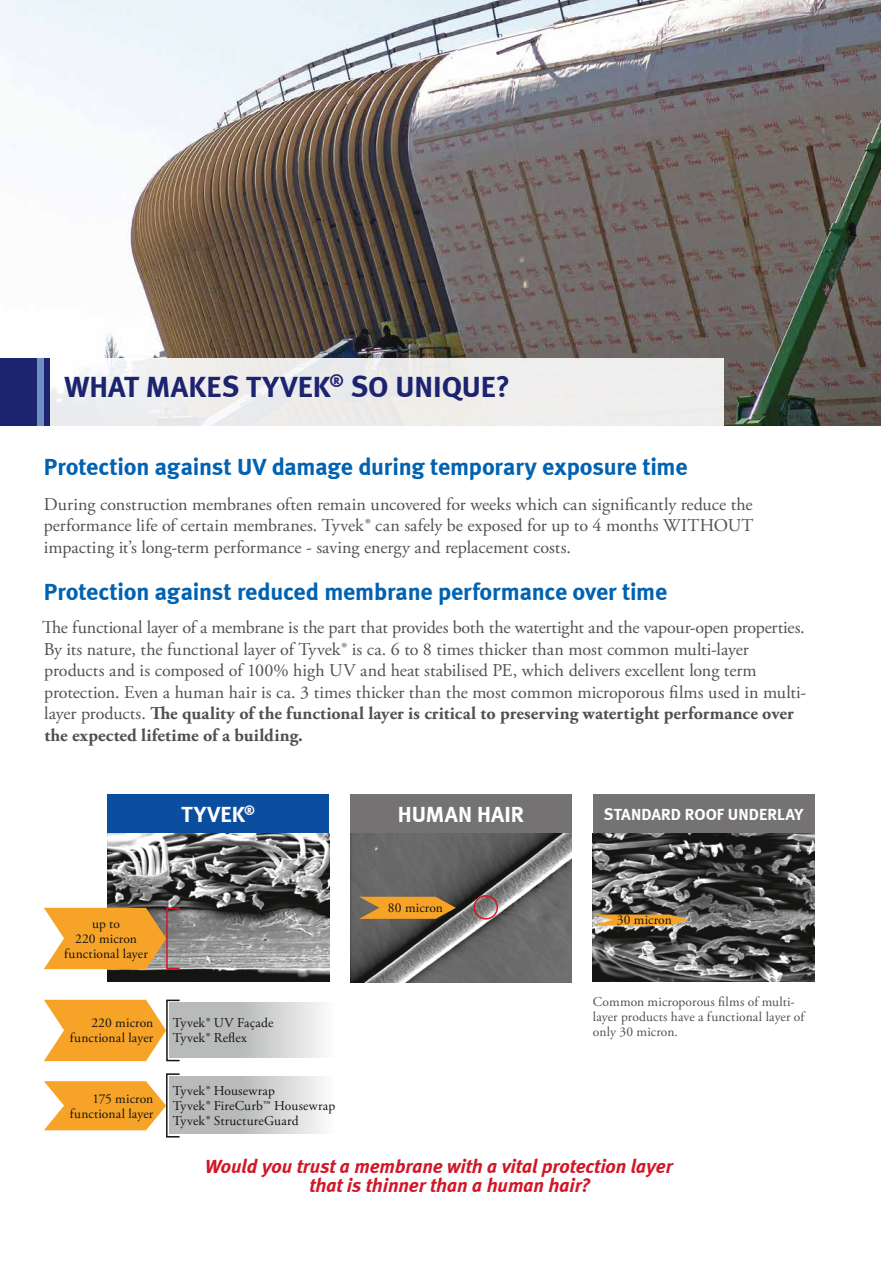
<style>
.page{position:relative;width:881px;height:1263px;background:#fff}
.page>*{position:absolute;margin:0;border:0;box-sizing:border-box;transform-origin:0 0}
.t1{font:30px "Meta Bold LF";letter-spacing:.005em;color:#1c236f}
.t2{font:700 24px "Meta";letter-spacing:-.01em;color:#0062b1}
.t3{font:22.5px "Meta Bold LF";letter-spacing:.01em;color:#fff}
.t4{font:italic 19.5px/19.5px "Meta Bold LF";letter-spacing:-.005em;color:#d11727}
.t5{font:18px/21.6px "Adobe Garamond Pro";color:#50504f}
.t6{font:16.5px "Meta Bold LF";letter-spacing:.005em;color:#fff}
.t7{font:13.5px/15px "Adobe Garamond Pro";letter-spacing:.01em;color:#141413;text-align:right}
.t8{font:13.5px/15px "Adobe Garamond Pro";letter-spacing:.005em;color:#50504f}
.t9{font:13.05px "Meta Bold LF";color:#fff}
.s1{font-weight:700}
</style>
<div class="page">
<hr style="left:880px;top:358px;width:1px;height:67px;background:#1c236f">
<img style="left:0;top:0;width:880px;height:425px">
<svg style="left:169px;top:1003px;width:153px;height:55px;background:#c8c9c9"></svg>
<svg style="left:169px;top:1076px;width:153px;height:58px;background:#c8c9c9"></svg>
<div style="left:108px;top:794px;width:221px;height:39px;background:#0b4e9f"></div>
<div style="left:350px;top:794px;width:221px;height:39px;background:#747272"></div>
<div style="left:592px;top:794px;width:221px;height:39px;background:#747272"></div>
<img style="left:108px;top:833px;width:221px;height:149px">
<img style="left:350px;top:833px;width:221px;height:149px">
<img style="left:592px;top:833px;width:221px;height:149px">
<svg style="left:44px;top:908px;width:122px;height:61px;background:#eda840"></svg>
<svg style="left:359px;top:897px;width:96px;height:22px;background:#d3912f"></svg>
<svg style="left:44px;top:1000px;width:122px;height:61px"></svg>
<svg style="left:44px;top:1081px;width:122px;height:49px"></svg>
<div style="left:166px;top:907px;width:14px;height:62px;border:2px solid #d11727"></div>
<div style="left:166px;top:999px;width:14px;height:62px;border:2px solid #141413"></div>
<div style="left:166px;top:1073px;width:14px;height:64px;border:2px solid #141413"></div>
<svg style="left:592px;top:914px;width:97px;height:11px"></svg>
<div style="left:473px;top:895px;width:25px;height:24px;border:2px solid #d11727;border-radius:50%"></div>
<div style="left:34px;top:358px;width:689px;height:67px;background:#efeeed"></div>
<div style="left:0;top:358px;width:50px;height:67px;background:#1c236f"></div>
<div style="left:38px;top:358px;width:6px;height:67px;background:#6e90c2"></div>
<h1 class="t1" style="left:64px;top:369px;width:447px">WHAT MAKES TYVEK<sup>®</sup> SO UNIQUE?</h1>
<h2 class="t2" style="left:44px;top:452px;width:645px">Protection against UV damage during temporary exposure time</h2>
<p class="t5" style="left:44px;top:494px;width:711px;text-align:justify">During construction membranes often remain uncovered for weeks which can significantly reduce the performance life of certain membranes. Tyvek® can safely be exposed for up to 4 months WITHOUT impacting it’s long-term performance - saving energy and replacement costs.</p>
<h2 class="t2" style="left:44px;top:578px;width:624px">Protection against reduced membrane performance over time</h2>
<p class="t5" style="left:42px;top:617px;width:765px">The functional layer of a membrane is the part that provides both the watertight and the vapour-open properties.<br>By its nature, the functional layer of Tyvek® is ca. 6 to 8 times thicker than most common multi-layer products and is composed of 100% high UV and heat stabilised PE, which delivers excellent long term protection. Even a human hair is ca. 3 times thicker than the most common microporous films used in multi&shy;layer products. <span class="s1">The quality of the functional layer is critical to preserving watertight performance over the expected lifetime of a building.</span></p>
<p class="t9" style="left:244px;top:802px;width:12px">®</p>
<p class="t3" style="left:397px;top:801px;width:128px">HUMAN HAIR</p>
<p class="t3" style="left:181px;top:801px;width:65px">TYVEK</p>
<p class="t6" style="left:603px;top:805px;width:201px">STANDARD ROOF UNDERLAY</p>
<p class="t7" style="left:64px;top:916px;width:85px;text-align:center">up to<br>220 micron functional layer</p>
<p class="t7" style="left:70px;top:1016px;width:85px">220 micron functional layer</p>
<p class="t7" style="left:70px;top:1091px;width:85px">175 micron functional layer</p>
<p class="t7" style="left:173px;top:1016px;width:102px;text-align:left">Tyvek® UV Façade<br>Tyvek® Reflex</p>
<p class="t7" style="left:173px;top:1084px;width:164px;text-align:left">Tyvek® Housewrap<br>Tyvek® FireCurb™ Housewrap<br>Tyvek® StructureGuard</p>
<p class="t7" style="left:388px;top:901px;width:57px">80 micron</p>
<p class="t7" style="left:616px;top:912px;width:57px">30 micron</p>
<p class="t8" style="left:592px;top:995px;width:213px">Common microporous films of multi&shy;layer products have a functional layer of only 30 micron.</p>
<p class="t4" style="left:309px;top:1156px;width:364px;text-indent:-104px">Would you trust a membrane with a vital protection layer that is thinner than a human hair?</p>
</div>
